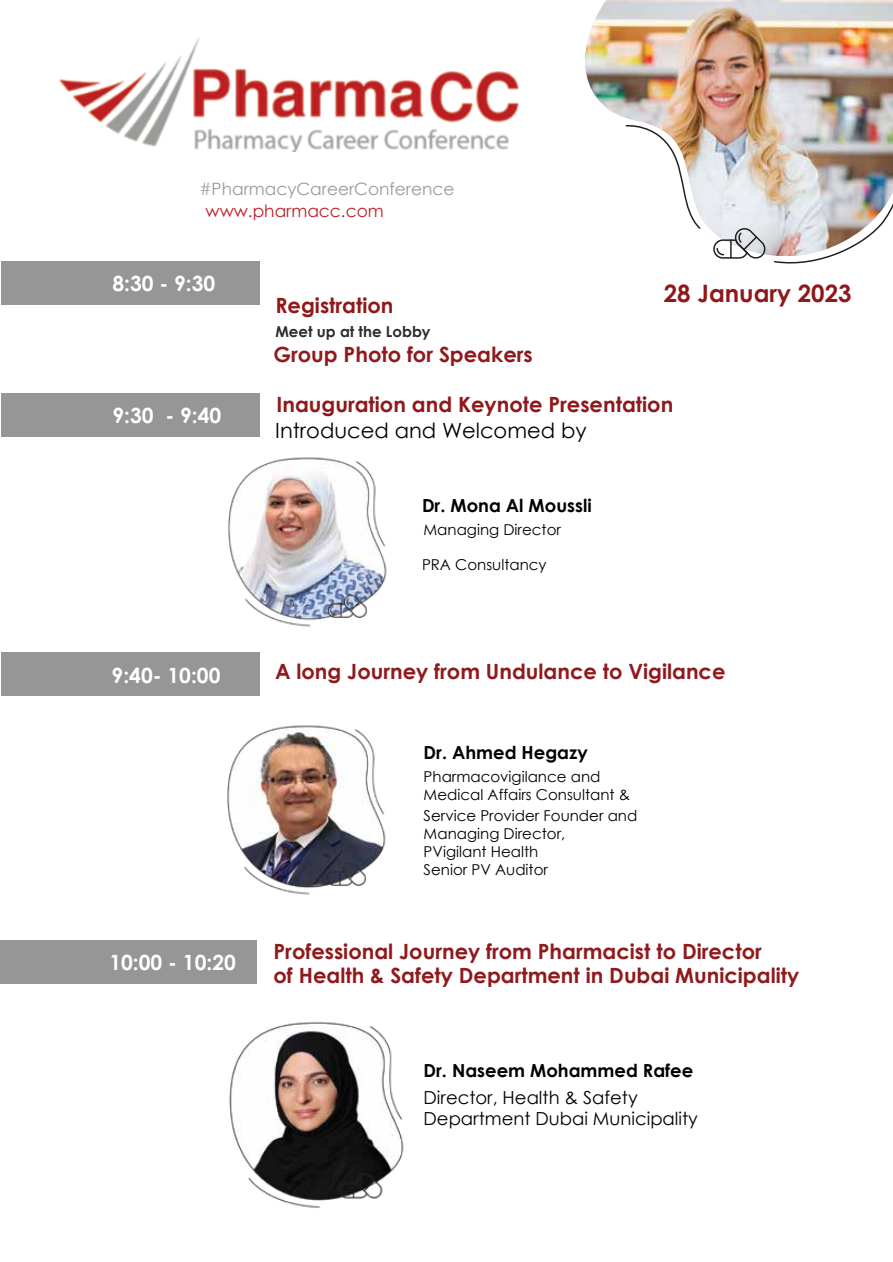
<style>
.page{position:relative;width:893px;height:1262px;background:#fff}
.page>*{position:absolute;margin:0;border:0;box-sizing:border-box;transform-origin:0 0}
.t1{font:700 24px "Century Gothic";color:#8e181a}
.t2{font:700 21px/24px "Century Gothic";color:#8f1a1d}
.t3{font:700 21px "Century Gothic";color:#8e181a}
.t4{font:700 21px "Century Gothic";color:#fff}
.t5{font:21px "Century Gothic";color:#000001}
.t6{font:700 18px "Century Gothic";color:#000001}
.t7{font:18px/21px "Century Gothic";color:#000001}
.t8{font:16.95px "Century Gothic";color:#9a9a98}
.t9{font:16.95px "Century Gothic";color:#bd1f25}
.t10{font:15px/18px "Century Gothic";color:#000001}
.t11{font:700 15px "Century Gothic";color:#2e2d2d}
</style>
<div class="page">
<div style="left:1px;top:393px;width:258px;height:43px;background:#969696"></div>
<div style="left:1px;top:261px;width:258px;height:43px;background:#969696"></div>
<div style="left:1px;top:652px;width:258px;height:44px;background:#969696"></div>
<div style="left:0;top:939px;width:257px;height:44px;background:#969696"></div>
<img style="left:59px;top:38px;width:460px;height:113px">
<img style="left:228px;top:457px;width:159px;height:170px">
<img style="left:585px;top:0;width:307px;height:231px">
<svg style="left:624px;top:123px;width:77px;height:107px"></svg>
<img style="left:712px;top:187px;width:180px;height:77px">
<img style="left:227px;top:725px;width:159px;height:170px">
<img style="left:229px;top:1022px;width:175px;height:186px">
<p class="t8" style="left:199px;top:177px;width:257px">#PharmacyCareerConference</p>
<p class="t9" style="left:205px;top:199px;width:180px">www.pharmacc.com</p>
<h2 class="t4" style="left:112px;top:267px;width:104px">8:30 - 9:30</h2>
<h2 class="t3" style="left:275px;top:289px;width:120px">Registration</h2>
<p class="t11" style="left:275px;top:320px;width:157px">Meet up at the Lobby</p>
<h2 class="t2" style="left:273px;top:342px;width:261px">Group Photo for Speakers</h2>
<h1 class="t1" style="left:664px;top:275px;width:189px">28 January 2023</h1>
<h2 class="t4" style="left:112px;top:399px;width:110px">9:30 - 9:40</h2>
<h2 class="t4" style="left:112px;top:659px;width:110px">9:40- 10:00</h2>
<h2 class="t4" style="left:109px;top:946px;width:128px">10:00 - 10:20</h2>
<h2 class="t3" style="left:276px;top:388px;width:398px">Inauguration and Keynote Presentation</h2>
<h2 class="t5" style="left:275px;top:416px;width:313px">Introduced and Welcomed by</h2>
<p class="t6" style="left:422px;top:491px;width:171px">Dr. Mona Al Moussli</p>
<p class="t10" style="left:423px;top:520px;width:139px">Managing Director</p>
<p class="t10" style="left:422px;top:556px;width:126px">PRA Consultancy</p>
<h2 class="t2" style="left:275px;top:659px;width:452px">A long Journey from Undulance to Vigilance</h2>
<p class="t6" style="left:423px;top:738px;width:166px">Dr. Ahmed Hegazy</p>
<p class="t10" style="left:423px;top:767px;width:208px">Pharmacovigilance and<br>Medical Affairs Consultant &amp;</p>
<p class="t10" style="left:423px;top:806px;width:215px">Service Provider Founder and<br>Managing Director,<br>PVigilant Health<br>Senior PV Auditor</p>
<h2 class="t2" style="left:273px;top:938px;width:527px">Professional Journey from Pharmacist to Director<br>of Health &amp; Safety Department in Dubai Municipality</h2>
<p class="t6" style="left:423px;top:1056px;width:271px">Dr. Naseem Mohammed Rafee</p>
<p class="t7" style="left:423px;top:1086px;width:276px">Director, Health &amp; Safety<br>Department Dubai Municipality</p>
</div>
